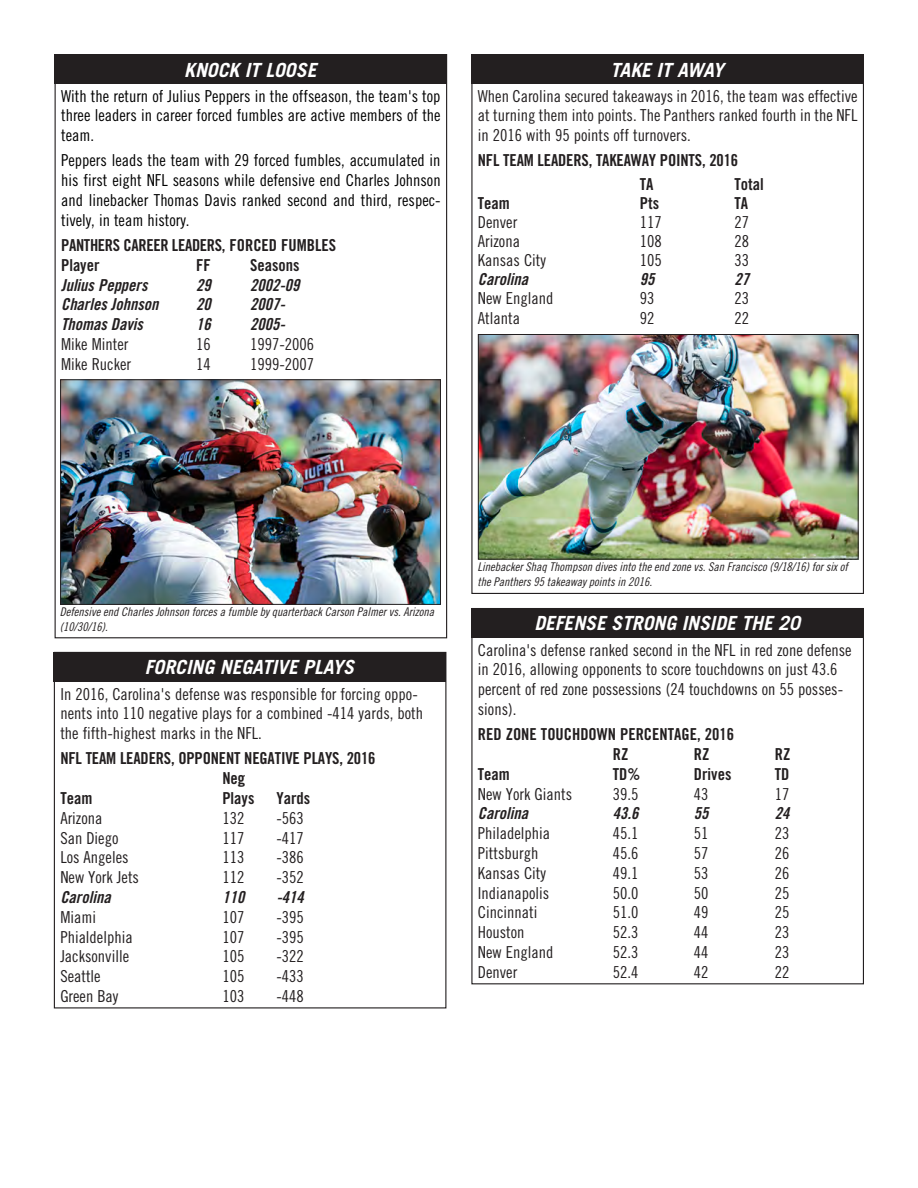
<style>
.page{position:relative;width:918px;height:1188px;background:#fff}
.page>*{position:absolute;margin:0;border:0;box-sizing:border-box;transform-origin:0 0}
.t1{font:italic 700 19.5px "Trade Gothic LT Std";color:#fff}
.t2{font:italic 700 19.5px "Trade Gothic LT Std";letter-spacing:-.02em;color:#fff}
.note{font:16.5px/19.8px "Trade Gothic LT Std Cn 18";color:#231f20}
.note-2{font:16.5px/19.8px "Trade Gothic LT Std Cn 18";color:#000;text-align:justify}
.note-3{font:16.5px "Trade Gothic LT Std Bd Cn 20";color:#231f20}
.note-4{font:16.5px "Trade Gothic LT Std Bd Cn 20 Obl";color:#231f20}
.note-5{font:16.5px "Trade Gothic LT Std Bd Cn 20";letter-spacing:-.02em;color:#231f20}
.t3{font:12px/14.4px "Trade Gothic LT Std Cn 18 Obl";color:#231f20}
</style>
<div class="page">
<div style="left:54px;top:55px;width:393px;height:29px;background:#231f20"></div>
<img style="left:62px;top:382px;width:377px;height:221px">
<div style="left:60px;top:380px;width:381px;height:225px;border:1px solid #231f20"></div>
<div style="left:471px;top:55px;width:392px;height:29px;background:#231f20"></div>
<img style="left:480px;top:336px;width:376px;height:221px">
<div style="left:478px;top:334px;width:380px;height:225px;border:1px solid #231f20"></div>
<div style="left:471px;top:609px;width:392px;height:29px;background:#231f20"></div>
<div style="left:53px;top:652px;width:393px;height:30px;background:#231f20"></div>
<p class="t1" style="left:184px;top:58px;width:134px">KNOCK IT LOOSE</p>
<p class="note-2" style="left:61px;top:86px;width:381px">With the return of Julius Peppers in the offseason, the team's top three leaders in career forced fumbles are active members of the team.</p>
<p class="note-2" style="left:61px;top:151px;width:381px">Peppers leads the team with 29 forced fumbles, accumulated in his first eight NFL seasons while defensive end Charles Johnson and linebacker Thomas Davis ranked second and third, respec&shy;tively, in team history.</p>
<p class="note-5" style="left:61px;top:235px;width:277px">PANTHERS CAREER LEADERS, FORCED FUMBLES</p>
<p class="note-3" style="left:61px;top:255px;width:40px">Player</p>
<p class="note-3" style="left:196px;top:255px;width:16px">FF</p>
<p class="note-3" style="left:250px;top:255px;width:51px">Seasons</p>
<p class="note-4" style="left:61px;top:275px;width:88px">Julius Peppers</p>
<p class="note-4" style="left:196px;top:275px;width:16px">29</p>
<p class="note-4" style="left:250px;top:275px;width:51px">2002-09</p>
<p class="note-4" style="left:61px;top:295px;width:99px">Charles Johnson</p>
<p class="note-4" style="left:196px;top:295px;width:16px">20</p>
<p class="note-4" style="left:250px;top:295px;width:36px">2007-</p>
<p class="note-4" style="left:61px;top:314px;width:83px">Thomas Davis</p>
<p class="note-4" style="left:196px;top:314px;width:16px">16</p>
<p class="note-4" style="left:250px;top:314px;width:36px">2005-</p>
<p class="note" style="left:61px;top:334px;width:69px">Mike Minter</p>
<p class="note" style="left:196px;top:334px;width:16px">16</p>
<p class="note" style="left:250px;top:334px;width:66px">1997-2006</p>
<p class="note" style="left:61px;top:354px;width:72px">Mike Rucker</p>
<p class="note" style="left:196px;top:354px;width:16px">14</p>
<p class="note" style="left:250px;top:354px;width:66px">1999-2007</p>
<p class="t2" style="left:611px;top:58px;width:115px">TAKE IT AWAY</p>
<p class="note" style="left:478px;top:86px;width:381px;text-align:justify">When Carolina secured takeaways in 2016, the team was effective at turning them into points. The Panthers ranked fourth in the NFL in 2016 with 95 points off turnovers.</p>
<p class="note-3" style="left:478px;top:150px;width:262px">NFL TEAM LEADERS, TAKEAWAY POINTS, 2016</p>
<p class="note-3" style="left:640px;top:174px;width:15px">TA</p>
<p class="note-3" style="left:734px;top:174px;width:31px">Total</p>
<p class="note-3" style="left:478px;top:193px;width:34px">Team</p>
<p class="note-3" style="left:640px;top:193px;width:21px">Pts</p>
<p class="note-3" style="left:734px;top:193px;width:15px">TA</p>
<p class="note" style="left:478px;top:212px;width:41px">Denver</p>
<p class="note" style="left:640px;top:212px;width:23px">117</p>
<p class="note" style="left:734px;top:212px;width:16px">27</p>
<p class="note" style="left:478px;top:231px;width:44px">Arizona</p>
<p class="note" style="left:640px;top:231px;width:23px">108</p>
<p class="note" style="left:734px;top:231px;width:16px">28</p>
<p class="note" style="left:478px;top:250px;width:70px">Kansas City</p>
<p class="note" style="left:640px;top:250px;width:23px">105</p>
<p class="note" style="left:734px;top:250px;width:16px">33</p>
<p class="note-4" style="left:478px;top:270px;width:52px">Carolina</p>
<p class="note-4" style="left:640px;top:270px;width:16px">95</p>
<p class="note-4" style="left:734px;top:270px;width:16px">27</p>
<p class="note" style="left:478px;top:289px;width:77px">New England</p>
<p class="note" style="left:640px;top:289px;width:16px">93</p>
<p class="note" style="left:734px;top:289px;width:16px">23</p>
<p class="note" style="left:478px;top:308px;width:44px">Atlanta</p>
<p class="note" style="left:640px;top:308px;width:16px">92</p>
<p class="note" style="left:734px;top:308px;width:16px">22</p>
<p class="t3" style="left:60px;top:605px;width:376px">Defensive end Charles Johnson forces a fumble by quarterback Carson Palmer vs. Arizona (10/30/16).</p>
<p class="t1" style="left:145px;top:655px;width:211px">FORCING NEGATIVE PLAYS</p>
<p class="note" style="left:60px;top:684px;width:364px">In 2016, Carolina's defense was responsible for forcing oppo&shy;nents into 110 negative plays for a combined -414 yards, both the fifth-highest marks in the NFL.</p>
<p class="note-3" style="left:60px;top:748px;width:317px">NFL TEAM LEADERS, OPPONENT NEGATIVE PLAYS, 2016</p>
<p class="note-3" style="left:222px;top:768px;width:24px">Neg</p>
<p class="note-3" style="left:60px;top:788px;width:34px">Team</p>
<p class="note-3" style="left:222px;top:788px;width:34px">Plays</p>
<p class="note-3" style="left:276px;top:788px;width:35px">Yards</p>
<p class="note" style="left:60px;top:808px;width:44px">Arizona</p>
<p class="note" style="left:222px;top:808px;width:23px">132</p>
<p class="note" style="left:276px;top:808px;width:29px">-563</p>
<p class="note" style="left:60px;top:828px;width:60px">San Diego</p>
<p class="note" style="left:222px;top:828px;width:23px">117</p>
<p class="note" style="left:276px;top:828px;width:29px">-417</p>
<p class="note" style="left:60px;top:847px;width:70px">Los Angeles</p>
<p class="note" style="left:222px;top:847px;width:23px">113</p>
<p class="note" style="left:276px;top:847px;width:29px">-386</p>
<p class="note" style="left:60px;top:867px;width:80px">New York Jets</p>
<p class="note" style="left:222px;top:867px;width:23px">112</p>
<p class="note" style="left:276px;top:867px;width:29px">-352</p>
<p class="note-4" style="left:60px;top:887px;width:52px">Carolina</p>
<p class="note-4" style="left:222px;top:887px;width:23px">110</p>
<p class="note-4" style="left:276px;top:887px;width:29px">-414</p>
<p class="note" style="left:60px;top:907px;width:37px">Miami</p>
<p class="note" style="left:222px;top:907px;width:23px">107</p>
<p class="note" style="left:276px;top:907px;width:29px">-395</p>
<p class="note" style="left:60px;top:927px;width:74px">Phialdelphia</p>
<p class="note" style="left:222px;top:927px;width:23px">107</p>
<p class="note" style="left:276px;top:927px;width:29px">-395</p>
<p class="note" style="left:60px;top:946px;width:70px">Jacksonville</p>
<p class="note" style="left:222px;top:946px;width:23px">105</p>
<p class="note" style="left:276px;top:946px;width:29px">-322</p>
<p class="note" style="left:60px;top:966px;width:42px">Seattle</p>
<p class="note" style="left:222px;top:966px;width:23px">105</p>
<p class="note" style="left:276px;top:966px;width:29px">-433</p>
<p class="note" style="left:60px;top:986px;width:60px">Green Bay</p>
<p class="note" style="left:222px;top:986px;width:23px">103</p>
<p class="note" style="left:276px;top:986px;width:29px">-448</p>
<p class="t3" style="left:477px;top:560px;width:372px">Linebacker Shaq Thompson dives into the end zone vs. San Francisco (9/18/16) for six of the Panthers 95 takeaway points in 2016.</p>
<p class="t1" style="left:534px;top:612px;width:267px">DEFENSE STRONG INSIDE THE 20</p>
<p class="note" style="left:478px;top:640px;width:375px">Carolina's defense ranked second in the NFL in red zone defense in 2016, allowing opponents to score touchdowns on just 43.6 percent of red zone possessions (24 touchdowns on 55 posses&shy;sions).</p>
<p class="note-3" style="left:478px;top:724px;width:258px">RED ZONE TOUCHDOWN PERCENTAGE, 2016</p>
<p class="note-3" style="left:613px;top:744px;width:17px">RZ</p>
<p class="note-3" style="left:694px;top:744px;width:17px">RZ</p>
<p class="note-3" style="left:775px;top:744px;width:17px">RZ</p>
<p class="note-3" style="left:478px;top:764px;width:34px">Team</p>
<p class="note-3" style="left:613px;top:764px;width:29px">TD%</p>
<p class="note-3" style="left:694px;top:764px;width:39px">Drives</p>
<p class="note-3" style="left:775px;top:764px;width:16px">TD</p>
<p class="note" style="left:478px;top:784px;width:96px">New York Giants</p>
<p class="note" style="left:613px;top:784px;width:27px">39.5</p>
<p class="note" style="left:694px;top:784px;width:16px">43</p>
<p class="note" style="left:775px;top:784px;width:16px">17</p>
<p class="note-4" style="left:478px;top:804px;width:52px">Carolina</p>
<p class="note-4" style="left:613px;top:804px;width:27px">43.6</p>
<p class="note-4" style="left:694px;top:804px;width:16px">55</p>
<p class="note-4" style="left:775px;top:804px;width:16px">24</p>
<p class="note" style="left:478px;top:823px;width:74px">Philadelphia</p>
<p class="note" style="left:613px;top:823px;width:27px">45.1</p>
<p class="note" style="left:694px;top:823px;width:16px">51</p>
<p class="note" style="left:775px;top:823px;width:16px">23</p>
<p class="note" style="left:478px;top:843px;width:62px">Pittsburgh</p>
<p class="note" style="left:613px;top:843px;width:27px">45.6</p>
<p class="note" style="left:694px;top:843px;width:16px">57</p>
<p class="note" style="left:775px;top:843px;width:16px">26</p>
<p class="note" style="left:478px;top:863px;width:70px">Kansas City</p>
<p class="note" style="left:613px;top:863px;width:27px">49.1</p>
<p class="note" style="left:694px;top:863px;width:16px">53</p>
<p class="note" style="left:775px;top:863px;width:16px">26</p>
<p class="note" style="left:478px;top:883px;width:73px">Indianapolis</p>
<p class="note" style="left:613px;top:883px;width:27px">50.0</p>
<p class="note" style="left:694px;top:883px;width:16px">50</p>
<p class="note" style="left:775px;top:883px;width:16px">25</p>
<p class="note" style="left:478px;top:903px;width:61px">Cincinnati</p>
<p class="note" style="left:613px;top:903px;width:27px">51.0</p>
<p class="note" style="left:694px;top:903px;width:16px">49</p>
<p class="note" style="left:775px;top:903px;width:16px">25</p>
<p class="note" style="left:478px;top:922px;width:48px">Houston</p>
<p class="note" style="left:613px;top:922px;width:27px">52.3</p>
<p class="note" style="left:694px;top:922px;width:16px">44</p>
<p class="note" style="left:775px;top:922px;width:16px">23</p>
<p class="note" style="left:478px;top:942px;width:77px">New England</p>
<p class="note" style="left:613px;top:942px;width:27px">52.3</p>
<p class="note" style="left:694px;top:942px;width:16px">44</p>
<p class="note" style="left:775px;top:942px;width:16px">23</p>
<p class="note" style="left:478px;top:962px;width:41px">Denver</p>
<p class="note" style="left:613px;top:962px;width:27px">52.4</p>
<p class="note" style="left:694px;top:962px;width:16px">42</p>
<p class="note" style="left:775px;top:962px;width:16px">22</p>
</div>
